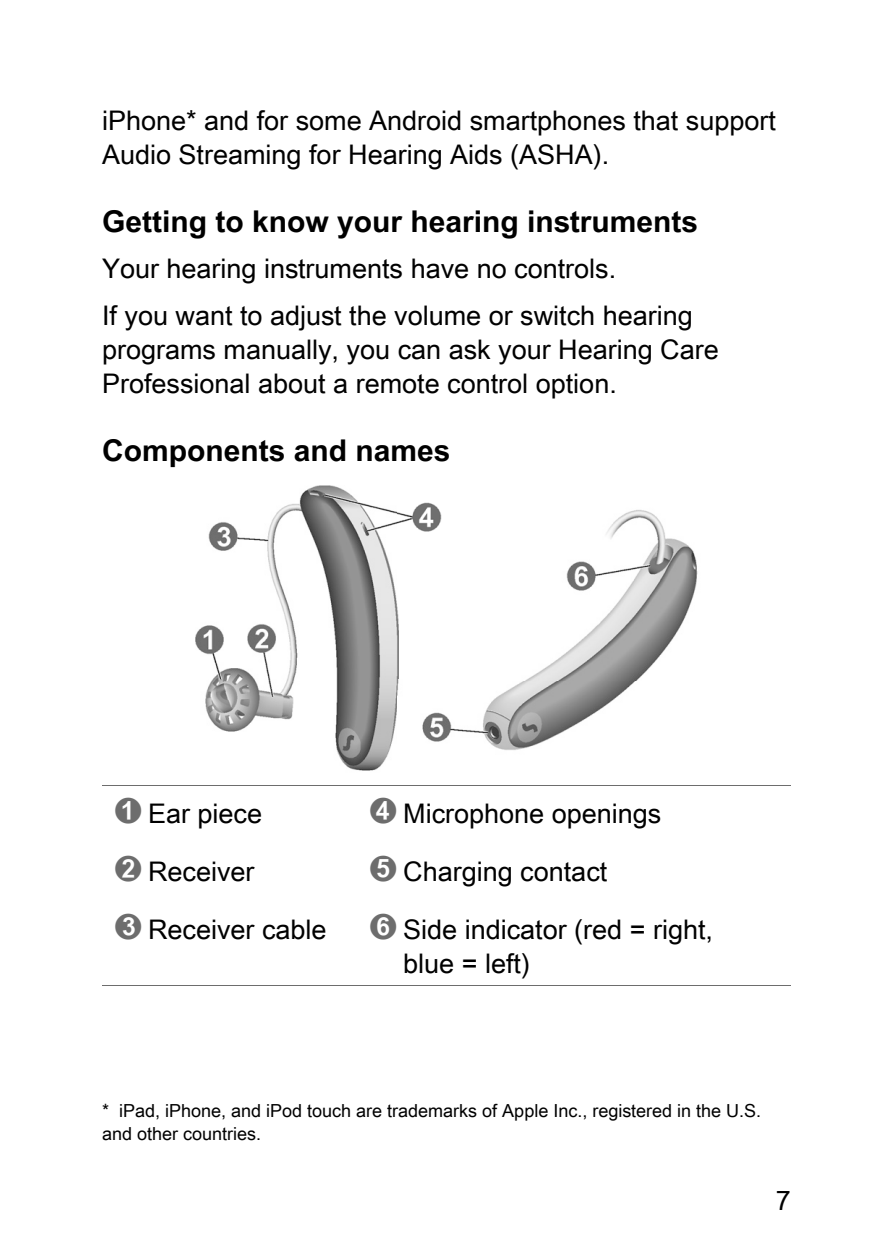
<style>
.page{position:relative;width:893px;height:1259px;background:#fff}
.page>*{position:absolute;margin:0;border:0;box-sizing:border-box;transform-origin:0 0}
.t1{font:700 30px "Arial Unicode MS";color:#000}
.t2{font:27px/58.2px "Arial Unicode MS";color:#000}
.t3{font:18px/22.8px "Arial Unicode MS";color:#000}
.s1{font-size:36px;color:#6d6d6d}
</style>
<div class="page">
<hr style="left:102px;top:784px;width:255px;height:1px;background:#6d6d6d">
<hr style="left:102px;top:985px;width:255px;height:1px;background:#6d6d6d">
<hr style="left:357px;top:784px;width:434px;height:1px;background:#6d6d6d">
<hr style="left:357px;top:985px;width:434px;height:1px;background:#6d6d6d">
<img style="left:196px;top:486px;width:203px;height:285px">
<img style="left:397px;top:679px;width:241px;height:92px">
<img style="left:499px;top:510px;width:199px;height:170px">
<img style="left:397px;top:486px;width:103px;height:98px">
<p class="t2" style="left:102px;top:103px;width:675px;line-height:33.9px">iPhone* and for some Android smartphones that support<br>Audio Streaming for Hearing Aids (ASHA).</p>
<p class="t1" style="left:102px;top:199px;width:598px">Getting to know your hearing instruments</p>
<p class="t2" style="left:102px;top:245px;width:592px;line-height:46.8px">Your hearing instruments have no controls.<br>If you want to adjust the volume or switch hearing</p>
<p class="t2" style="left:102px;top:332px;width:618px;line-height:33.9px">programs manually, you can ask your Hearing Care<br>Professional about a remote control option.</p>
<p class="t1" style="left:102px;top:428px;width:350px">Components and names</p>
<p class="t2" style="left:114px;top:783px;width:214px"><span class="s1">➊</span> Ear piece<br><span class="s1">➋</span> Receiver<br><span class="s1">➌</span> Receiver cable</p>
<p class="t2" style="left:369px;top:783px;width:345px"><span class="s1">➍</span> Microphone openings<br><span class="s1">➎</span> Charging contact<br><span class="s1">➏</span> Side indicator (red = right,</p>
<p class="t2" style="left:403px;top:934px;width:128px">blue = left)</p>
<p class="t3" style="left:102px;top:1099px;width:660px">* iPad, iPhone, and iPod touch are trademarks of Apple Inc., registered in the U.S. and other countries.</p>
<p class="t2" style="left:776px;top:1171px;width:17px">7</p>
</div>
